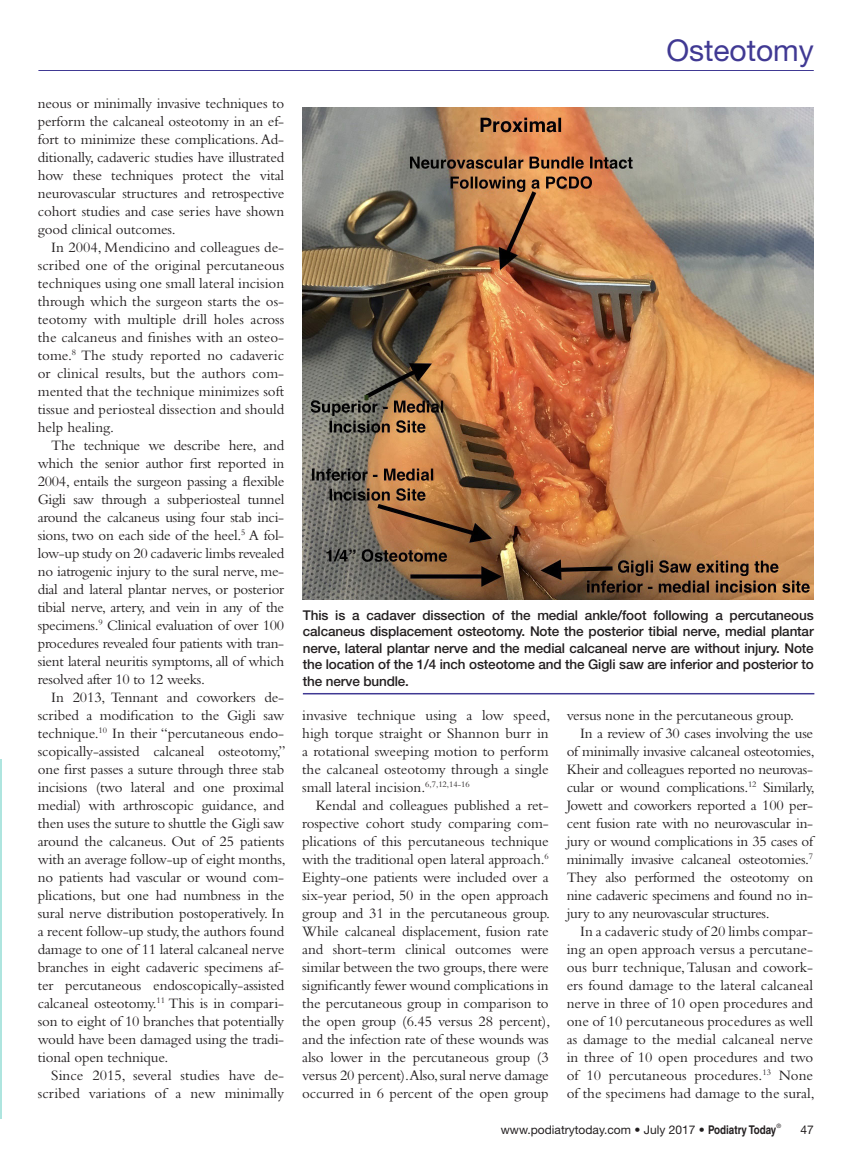
<style>
.page{position:relative;width:851px;height:1161px;background:#fff}
.page>*{position:absolute;margin:0;border:0;box-sizing:border-box;transform-origin:0 0}
.t1{font:30px "Helvetica Neue";letter-spacing:-.005em;color:#403993}
.t2{font:15px/18px "Bembo";letter-spacing:-.01em;color:#231f20;text-align:justify}
.t3{font:500 13.5px/16.5px "Helvetica Neue";letter-spacing:-.01em;color:#231f20;text-align:justify}
.t4{font:12px "Helvetica Neue";color:#231f20}
.t5{font:6px "Helvetica Neue";color:#231f20}
.s1{font-family:"Helvetica";font-weight:700;font-stretch:condensed}
</style>
<div class="page">
<hr style="left:38px;top:70px;width:775px;height:1px;background:#403993">
<hr style="left:0;top:760px;width:1px;height:359px;background:#86d9cf">
<img style="left:303px;top:108px;width:510px;height:491px">
<hr style="left:303px;top:693px;width:511px;height:1px;background:#403993">
<p class="t2" style="left:38px;top:94px;width:248px">neous or minimally invasive techniques to perform the calcaneal osteotomy in an ef&shy;fort to minimize these complications. Ad&shy;ditionally, cadaveric studies have illustrated how these techniques protect the vital neurovascular structures and retrospective cohort studies and case series have shown good clinical outcomes.</p>
<p class="t2" style="left:38px;top:238px;width:248px;text-indent:14px">In 2004, Mendicino and colleagues de&shy;scribed one of the original percutaneous techniques using one small lateral incision through which the surgeon starts the os&shy;teotomy with multiple drill holes across the calcaneus and finishes with an osteo&shy;tome.<sup>8</sup> The study reported no cadaveric or clinical results, but the authors com&shy;mented that the technique minimizes soft tissue and periosteal dissection and should help healing.</p>
<p class="t2" style="left:38px;top:436px;width:248px;text-indent:14px">The technique we describe here, and which the senior author first reported in 2004, entails the surgeon passing a flexible Gigli saw through a subperiosteal tunnel around the calcaneus using four stab inci&shy;sions, two on each side of the heel.<sup>5</sup> A fol&shy;low-up study on 20 cadaveric limbs revealed no iatrogenic injury to the sural nerve, me&shy;dial and lateral plantar nerves, or posterior tibial nerve, artery, and vein in any of the specimens.<sup>9</sup> Clinical evaluation of over 100 procedures revealed four patients with tran&shy;sient lateral neuritis symptoms, all of which resolved after 10 to 12 weeks.</p>
<p class="t2" style="left:38px;top:688px;width:249px;text-indent:14px">In 2013, Tennant and coworkers de&shy;scribed a modification to the Gigli saw technique.<sup>10</sup> In their “percutaneous endo&shy;scopically-assisted calcaneal osteotomy,” one first passes a suture through three stab incisions (two lateral and one proximal medial) with arthroscopic guidance, and then uses the suture to shuttle the Gigli saw around the calcaneus. Out of 25 patients with an average follow-up of eight months, no patients had vascular or wound com&shy;plications, but one had numbness in the sural nerve distribution postoperatively. In a recent follow-up study, the authors found damage to one of 11 lateral calcaneal nerve branches in eight cadaveric specimens af&shy;ter percutaneous endoscopically-assisted calcaneal osteotomy.<sup>11</sup> This is in compari&shy;son to eight of 10 branches that potentially would have been damaged using the tradi&shy;tional open technique.</p>
<p class="t2" style="left:38px;top:1066px;width:248px;text-align:right">Since 2015, several studies have de&shy;scribed variations of a new minimally</p>
<h1 class="t1" style="left:666px;top:33px;width:149px">Osteotomy</h1>
<p class="t3" style="left:303px;top:606px;width:512px">This is a cadaver dissection of the medial ankle/foot following a percutaneous calcaneus displacement osteotomy. Note the posterior tibial nerve, medial plantar nerve, lateral plantar nerve and the medial calcaneal nerve are without injury. Note the location of the 1/4 inch osteotome and the Gigli saw are inferior and posterior to the nerve bundle.</p>
<p class="t2" style="left:302px;top:706px;width:249px">invasive technique using a low speed, high torque straight or Shannon burr in a rotational sweeping motion to perform the calcaneal osteotomy through a single small lateral incision.<sup>6,7,12,14-16</sup></p>
<p class="t2" style="left:302px;top:796px;width:249px;text-indent:14px">Kendal and colleagues published a ret&shy;rospective cohort study comparing com&shy;plications of this percutaneous technique with the traditional open lateral approach.<sup>6<br></sup>Eighty-one patients were included over a six-year period, 50 in the open approach group and 31 in the percutaneous group.<br>While calcaneal displacement, fusion rate and short-term clinical outcomes were similar between the two groups, there were significantly fewer wound complications in the percutaneous group in comparison to the open group (6.45 versus 28 percent), and the infection rate of these wounds was also lower in the percutaneous group (3 versus 20 percent).Also, sural nerve damage occurred in 6 percent of the open group</p>
<p class="t2" style="left:566px;top:706px;width:229px">versus none in the percutaneous group.</p>
<p class="t2" style="left:580px;top:724px;width:234px">In a review of 30 cases involving the use</p>
<p class="t2" style="left:566px;top:742px;width:249px">of minimally invasive calcaneal osteotomies,</p>
<p class="t2" style="left:566px;top:760px;width:248px">Kheir and colleagues reported no neurovas-</p>
<p class="t2" style="left:566px;top:778px;width:249px">cular or wound complications.<sup>12</sup> Similarly,</p>
<p class="t2" style="left:566px;top:796px;width:248px">Jowett and coworkers reported a 100 per-</p>
<p class="t2" style="left:566px;top:814px;width:248px">cent fusion rate with no neurovascular in-</p>
<p class="t2" style="left:566px;top:832px;width:248px">jury or wound complications in 35 cases of</p>
<p class="t2" style="left:566px;top:850px;width:248px">minimally invasive calcaneal osteotomies.<sup>7</sup></p>
<p class="t2" style="left:566px;top:868px;width:248px">They also performed the osteotomy on</p>
<p class="t2" style="left:566px;top:886px;width:248px">nine cadaveric specimens and found no in-</p>
<p class="t2" style="left:566px;top:904px;width:204px">jury to any neurovascular structures.</p>
<p class="t2" style="left:580px;top:922px;width:234px">In a cadaveric study of 20 limbs compar-</p>
<p class="t2" style="left:566px;top:940px;width:248px">ing an open approach versus a percutane-</p>
<p class="t2" style="left:566px;top:958px;width:248px">ous burr technique, Talusan and cowork-</p>
<p class="t2" style="left:566px;top:976px;width:248px">ers found damage to the lateral calcaneal</p>
<p class="t2" style="left:566px;top:994px;width:248px">nerve in three of 10 open procedures and</p>
<p class="t2" style="left:566px;top:1012px;width:248px">one of 10 percutaneous procedures as well</p>
<p class="t2" style="left:566px;top:1030px;width:248px">as damage to the medial calcaneal nerve</p>
<p class="t2" style="left:566px;top:1048px;width:248px">in three of 10 open procedures and two</p>
<p class="t2" style="left:566px;top:1066px;width:248px">of 10 percutaneous procedures.<sup>13</sup> None</p>
<p class="t2" style="left:566px;top:1084px;width:249px">of the specimens had damage to the sural,</p>
<p class="t4" style="left:501px;top:1123px;width:277px">www.podiatrytoday.com • July 2017 • <span class="s1">Podiatry Today</span></p>
<p class="t5" style="left:776px;top:1122px;width:6px">®</p>
<p class="t4" style="left:800px;top:1123px;width:15px">47</p>
</div>
